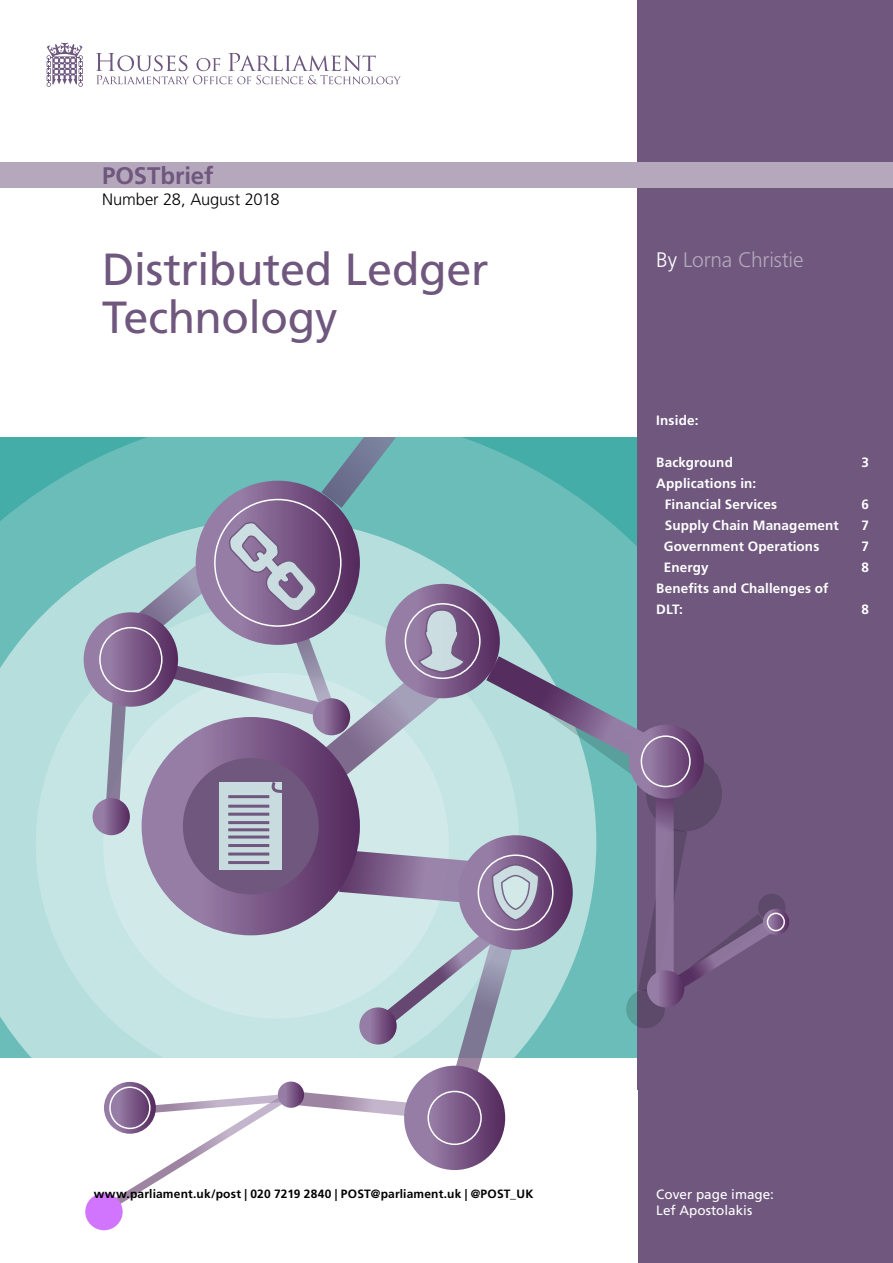
<style>
.page{position:relative;width:893px;height:1263px;background:#fff}
.page>*{position:absolute;margin:0;border:0;box-sizing:border-box;transform-origin:0 0}
.t1{font:45px/48px "Frutiger LT Std";letter-spacing:-.01em;color:#6f577e}
.t2{font:700 24px "Frutiger LT Std";letter-spacing:-.005em;color:#6f577e}
.t3{font:300 21px "Frutiger LT Std";letter-spacing:-.01em;color:#b5a7bc}
.t4{font:300 16.5px "Frutiger LT Std";letter-spacing:-.01em;color:#000}
.t5{font:700 13.5px/21px "Frutiger LT Std";letter-spacing:.01em;color:#fff}
.t6{font:13.5px/16.2px "Frutiger LT Std";color:#fff}
.t7{font:700 12px "Frutiger LT Std";letter-spacing:.015em;color:#000}
.s1{color:#fff}
</style>
<div class="page">
<svg style="left:0;top:437px;width:638px;height:622px;background:#5db7b3"></svg>
<svg style="left:0;top:519px;width:596px;height:540px;background:#94cfcc"></svg>
<div style="left:36px;top:603px;width:483px;height:483px;background:#c4e5e3;border-radius:50%"></div>
<div style="left:638px;top:457px;width:255px;height:632px;background:#6f577e"></div>
<div style="left:103px;top:673px;width:346px;height:345px;background:#d3ebea;border-radius:50%"></div>
<svg style="left:458px;top:835px;width:115px;height:115px;background:#6a4675"></svg>
<svg style="left:111px;top:437px;width:387px;height:72px;background:#69b6b5"></svg>
<svg style="left:196px;top:481px;width:164px;height:164px;background:#846590"></svg>
<svg style="left:627px;top:990px;width:37px;height:37px"></svg>
<div style="left:626px;top:990px;width:39px;height:38px;border:2px solid #000;border-radius:50%"></div>
<div style="left:758px;top:894px;width:28px;height:27px;border:2px solid #000;border-radius:50%"></div>
<svg style="left:142px;top:717px;width:218px;height:218px;background:#785885"></svg>
<svg style="left:385px;top:584px;width:115px;height:114px;background:#684372"></svg>
<svg style="left:626px;top:818px;width:159px;height:177px"></svg>
<div style="left:647px;top:757px;width:74px;height:74px;background:#5d496a;border-radius:50%"></div>
<div style="left:646px;top:756px;width:76px;height:75px;border:2px solid #000;border-radius:50%"></div>
<div style="left:183px;top:758px;width:136px;height:136px;background:#6f577e;border-radius:50%"></div>
<svg style="left:656px;top:798px;width:18px;height:174px;background:#886e96"></svg>
<div style="left:84px;top:612px;width:94px;height:95px;background:#967da5;border-radius:47px"></div>
<svg style="left:93px;top:798px;width:37px;height:37px"></svg>
<div style="left:85px;top:1193px;width:38px;height:37px;background:#d175ff;border-radius:50%"></div>
<svg style="left:647px;top:970px;width:37px;height:37px"></svg>
<svg style="left:763px;top:909px;width:26px;height:26px"></svg>
<svg style="left:94px;top:839px;width:446px;height:375px"></svg>
<svg style="left:219px;top:812px;width:63px;height:58px;background:#c5d6da"></svg>
<hr style="left:228px;top:813px;width:41px;height:3px;background:#6f577e">
<hr style="left:228px;top:821px;width:41px;height:3px;background:#6f577e">
<hr style="left:228px;top:828px;width:41px;height:3px;background:#6f577e">
<hr style="left:228px;top:835px;width:41px;height:3px;background:#6f577e">
<hr style="left:228px;top:844px;width:41px;height:3px;background:#6f577e">
<hr style="left:228px;top:852px;width:41px;height:3px;background:#6f577e">
<hr style="left:228px;top:861px;width:41px;height:3px;background:#6f577e">
<svg style="left:98px;top:520px;width:368px;height:292px"></svg>
<div style="left:405px;top:603px;width:76px;height:76px;border:2px solid #fff;border-radius:50%"></div>
<div style="left:99px;top:627px;width:64px;height:65px;border:2px solid #fff;border-radius:50%"></div>
<div style="left:427px;top:1091px;width:55px;height:54px;border:2px solid #fff;border-radius:50%"></div>
<div style="left:109px;top:1086px;width:42px;height:43px;border:2px solid #fff;border-radius:50%"></div>
<svg style="left:473px;top:646px;width:187px;height:145px"></svg>
<svg style="left:629px;top:725px;width:75px;height:74px"></svg>
<div style="left:641px;top:735px;width:50px;height:52px;border:2px solid #fff;border-radius:50%"></div>
<div style="left:767px;top:912px;width:18px;height:19px;border:2px solid #fff;border-radius:50%"></div>
<div style="left:638px;top:0;width:255px;height:620px;background:#6f577e"></div>
<div style="left:0;top:162px;width:893px;height:26px;background:#b5a7bc"></div>
<div style="left:638px;top:1052px;width:255px;height:211px;background:#6f577e"></div>
<svg style="left:96px;top:53px;width:305px;height:31px"></svg>
<svg style="left:47px;top:43px;width:36px;height:44px"></svg>
<h2 class="t2" style="left:102px;top:161px;width:113px">POSTbrief</h2>
<p class="t4" style="left:102px;top:190px;width:179px">Number 28, August 2018</p>
<h1 class="t1" style="left:102px;top:246px;width:388px">Distributed Ledger<br>Technology</h1>
<h3 class="t3" style="left:656px;top:248px;width:149px"><span class="s1">By</span> Lorna Christie</h3>
<p class="t5" style="left:656px;top:410px;width:44px">Inside:</p>
<p class="t5" style="left:656px;top:452px;width:78px">Background</p>
<p class="t5" style="left:861px;top:452px;width:9px">3</p>
<p class="t5" style="left:665px;top:473px;width:114px;text-indent:-9px">Applications in:<br>Financial Services</p>
<p class="t5" style="left:861px;top:494px;width:9px">6</p>
<p class="t5" style="left:665px;top:515px;width:175px">Supply Chain Management</p>
<p class="t5" style="left:861px;top:515px;width:9px">7</p>
<p class="t5" style="left:664px;top:536px;width:157px">Government Operations</p>
<p class="t5" style="left:861px;top:536px;width:9px">7</p>
<p class="t5" style="left:664px;top:557px;width:46px">Energy</p>
<p class="t5" style="left:861px;top:557px;width:9px">8</p>
<p class="t5" style="left:656px;top:578px;width:174px">Benefits and Challenges of<br>DLT:</p>
<p class="t5" style="left:861px;top:599px;width:9px">8</p>
<p class="t7" style="left:94px;top:1187px;width:441px">www.parliament.uk/post | 020 7219 2840 | POST@parliament.uk | @POST_UK</p>
<p class="t6" style="left:656px;top:1186px;width:119px">Cover page image:<br>Lef Apostolakis</p>
</div>
